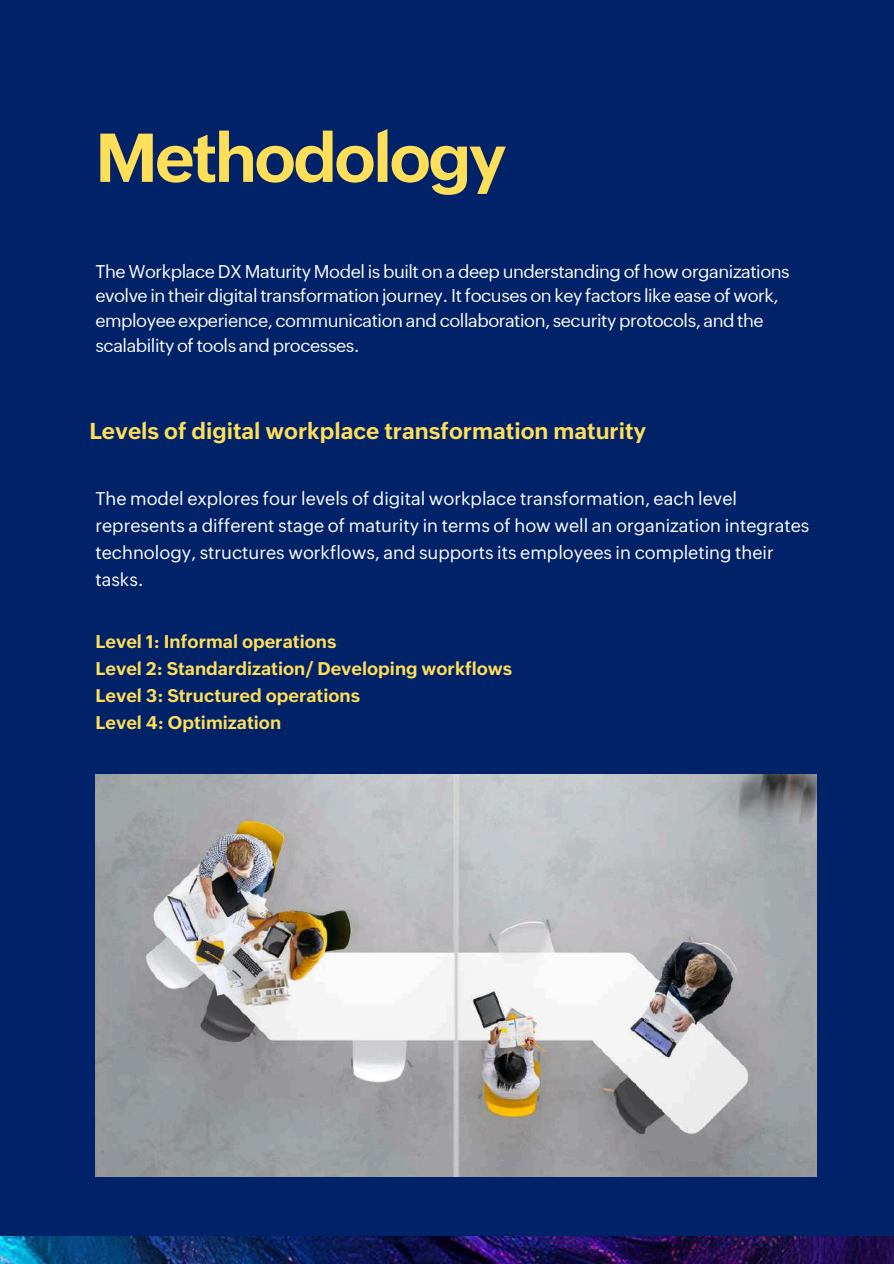
<style>
.page{position:relative;width:894px;height:1264px;background:#fff}
.page>*{position:absolute;margin:0;border:0;box-sizing:border-box;transform-origin:0 0}
.t1{font:700 67.5px "Zoho Puvi";letter-spacing:-.04em;color:#ffde59}
.t2{font:700 22.5px "Zoho Puvi";color:#ffde59}
.t3{font:18px/24.8px "Zoho Puvi";letter-spacing:-.025em;color:#fff}
.t4{font:18px/27px "Zoho Puvi";color:#fff}
.t5{font:700 18px/27px "Zoho Puvi";color:#ffde59}
</style>
<div class="page">
<div style="left:0;top:0;width:893px;height:1263px;background:#002268"></div>
<img style="left:95px;top:775px;width:720px;height:401px">
<img style="left:0;top:1236px;width:893px;height:27px">
<h1 class="t1" style="left:95px;top:119px;width:412px">Methodology</h1>
<p class="t3" style="left:95px;top:259px;width:695px">The Workplace DX Maturity Model is built on a deep understanding of how organizations evolve in their digital transformation journey. It focuses on key factors like ease of work, employee experience, communication and collaboration, security protocols, and the scalability of tools and processes.</p>
<p class="t2" style="left:89px;top:418px;width:558px">Levels of digital workplace transformation maturity</p>
<p class="t4" style="left:95px;top:485px;width:715px">The model explores four levels of digital workplace transformation, each level represents a different stage of maturity in terms of how well an organization integrates technology, structures workflows, and supports its employees in completing their tasks.</p>
<p class="t5" style="left:95px;top:628px;width:418px">Level 1: Informal operations<br>Level 2: Standardization/ Developing workflows Level 3: Structured operations<br>Level 4: Optimization</p>
</div>
